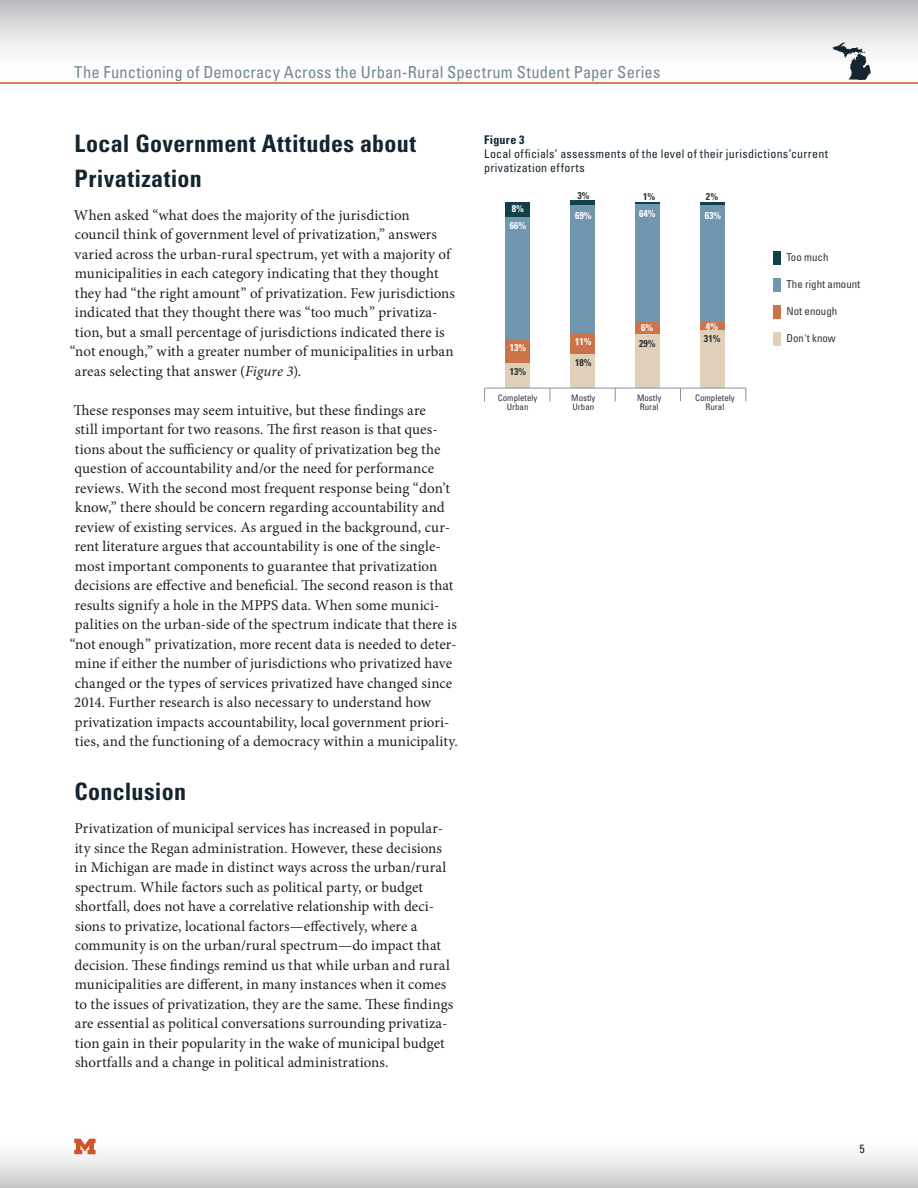
<style>
.page{position:relative;width:918px;height:1188px;background:#fff}
.page>*{position:absolute;margin:0;border:0;box-sizing:border-box;transform-origin:0 0}
.sub_title{font:700 condensed 24px/34.5px "Univers LT Std";letter-spacing:.015em;color:#14252f}
.t1{font:condensed 16.5px "Univers LT Std";letter-spacing:.01em;color:#718791}
.t2{font:15px/19.5px "Minion Pro";letter-spacing:.005em;color:#231f20}
.figure_title{font:condensed 12px/14.4px "Univers LT Std";letter-spacing:.025em;color:#14252f}
.figure_title-2{font:700 condensed 12px "Univers LT Std";letter-spacing:.025em;color:#14252f}
.t3{font:condensed 10.95px "Univers LT Std";color:#323436}
.t4{font:700 condensed 9.9px/17.1px "Univers LT Std";color:#fff}
.t5{font:700 condensed 9.9px "Univers LT Std";color:#323436}
.t6{font:condensed 8.85px/8.9px "Univers LT Std";color:#323436;text-align:center}
.s1{font-style:italic}
</style>
<div class="page">
<div style="left:0;top:1127px;width:918px;height:61px;background:linear-gradient(to bottom,#fff,#cfcfd1)"></div>
<div style="left:0;top:0;width:918px;height:84px;background:linear-gradient(to bottom,#c3c3c6,#fff)"></div>
<hr style="left:0;top:82px;width:918px;height:2px;background:#ce5327">
<svg style="left:832px;top:43px;width:39px;height:37px"></svg>
<svg style="left:74px;top:1139px;width:22px;height:15px"></svg>
<div style="left:506px;top:202px;width:24px;height:15px;background:#10414a"></div>
<div style="left:506px;top:217px;width:24px;height:122px;background:#7196b0"></div>
<div style="left:506px;top:339px;width:24px;height:24px;background:#cc7449"></div>
<div style="left:506px;top:363px;width:24px;height:25px;background:#dfd0b7"></div>
<div style="left:571px;top:200px;width:24px;height:6px;background:#10414a"></div>
<div style="left:571px;top:206px;width:24px;height:128px;background:#7196b0"></div>
<div style="left:571px;top:334px;width:24px;height:20px;background:#cc7449"></div>
<div style="left:571px;top:354px;width:24px;height:34px;background:#dfd0b7"></div>
<hr style="left:635px;top:202px;width:24px;height:2px;background:#10414a">
<div style="left:635px;top:204px;width:24px;height:119px;background:#7196b0"></div>
<div style="left:635px;top:323px;width:24px;height:11px;background:#cc7449"></div>
<div style="left:635px;top:334px;width:24px;height:54px;background:#dfd0b7"></div>
<svg style="left:700px;top:202px;width:24px;height:4px"></svg>
<div style="left:700px;top:206px;width:24px;height:117px;background:#7196b0"></div>
<div style="left:700px;top:323px;width:24px;height:7px;background:#cc7449"></div>
<div style="left:700px;top:330px;width:24px;height:58px;background:#dfd0b7"></div>
<svg style="left:615px;top:389px;width:1px;height:13px"></svg>
<svg style="left:745px;top:389px;width:1px;height:12px"></svg>
<svg style="left:680px;top:389px;width:1px;height:12px"></svg>
<svg style="left:484px;top:388px;width:1px;height:14px"></svg>
<svg style="left:549px;top:389px;width:1px;height:13px"></svg>
<div style="left:773px;top:332px;width:8px;height:13px;background:#dfd0b7"></div>
<div style="left:773px;top:278px;width:8px;height:14px;background:#7196b0"></div>
<div style="left:773px;top:305px;width:8px;height:14px;background:#cc7449"></div>
<div style="left:773px;top:251px;width:8px;height:14px;background:#10414a"></div>
<hr style="left:485px;top:388px;width:261px;height:1px;background:#89919a">
<p class="t1" style="left:74px;top:62px;width:588px">The Functioning of Democracy Across the Urban-Rural Spectrum Student Paper Series</p>
<p class="sub_title" style="left:75px;top:126px;width:343px">Local Government Attitudes about<br>Privatization</p>
<p class="t2" style="left:74px;top:205px;width:337px">When asked “what does the majority of the jurisdiction</p>
<p class="t2" style="left:75px;top:225px;width:364px">council think of government level of privatization,” answers</p>
<p class="t2" style="left:75px;top:244px;width:377px">varied across the urban-rural spectrum, yet with a majority of</p>
<p class="t2" style="left:75px;top:264px;width:365px">municipalities in each category indicating that they thought</p>
<p class="t2" style="left:75px;top:283px;width:382px">they had “the right amount” of privatization. Few jurisdictions</p>
<p class="t2" style="left:75px;top:303px;width:364px">indicated that they thought there was “too much” privatiza-</p>
<p class="t2" style="left:75px;top:322px;width:371px">tion, but a small percentage of jurisdictions indicated there is</p>
<p class="t2" style="left:70px;top:342px;width:386px">“not enough,” with a greater number of municipalities in urban</p>
<p class="t2" style="left:75px;top:361px;width:228px">areas selecting that answer (<span class="s1">Figure 3</span>).</p>
<p class="t2" style="left:73px;top:400px;width:354px">These responses may seem intuitive, but these findings are</p>
<p class="t2" style="left:75px;top:420px;width:364px">still important for two reasons. The first reason is that ques-</p>
<p class="t2" style="left:75px;top:439px;width:367px">tions about the sufficiency or quality of privatization beg the</p>
<p class="t2" style="left:75px;top:459px;width:361px">question of accountability and/or the need for performance</p>
<p class="t2" style="left:75px;top:478px;width:377px">reviews. With the second most frequent response being “don’t</p>
<p class="t2" style="left:75px;top:498px;width:371px">know,” there should be concern regarding accountability and</p>
<p class="t2" style="left:75px;top:517px;width:377px">review of existing services. As argued in the background, cur-</p>
<p class="t2" style="left:75px;top:537px;width:368px">rent literature argues that accountability is one of the single-</p>
<p class="t2" style="left:75px;top:556px;width:364px">most important components to guarantee that privatization</p>
<p class="t2" style="left:75px;top:576px;width:380px">decisions are effective and beneficial. The second reason is that</p>
<p class="t2" style="left:75px;top:595px;width:366px">results signify a hole in the MPPS data. When some munici-</p>
<p class="t2" style="left:75px;top:615px;width:383px">palities on the urban-side of the spectrum indicate that there is</p>
<p class="t2" style="left:70px;top:634px;width:388px">“not enough” privatization, more recent data is needed to deter-</p>
<p class="t2" style="left:75px;top:654px;width:379px">mine if either the number of jurisdictions who privatized have</p>
<p class="t2" style="left:75px;top:673px;width:379px">changed or the types of services privatized have changed since</p>
<p class="t2" style="left:74px;top:693px;width:359px">2014. Further research is also necessary to understand how</p>
<p class="t2" style="left:75px;top:712px;width:376px">privatization impacts accountability, local government priori-</p>
<p class="t2" style="left:75px;top:732px;width:385px">ties, and the functioning of a democracy within a municipality.</p>
<p class="sub_title" style="left:74px;top:774px;width:113px">Conclusion</p>
<p class="t2" style="left:74px;top:819px;width:380px">Privatization of municipal services has increased in popular&shy;ity since the Regan administration. However, these decisions in Michigan are made in distinct ways across the urban/rural spectrum. While factors such as political party, or budget shortfall, does not have a correlative relationship with deci&shy;sions to privatize, locational factors—effectively, where a community is on the urban/rural spectrum—do impact that decision. These findings remind us that while urban and rural municipalities are different, in many instances when it comes to the issues of privatization, they are the same. These findings are essential as political conversations surrounding privatiza&shy;tion gain in their popularity in the wake of municipal budget shortfalls and a change in political administrations.</p>
<p class="figure_title-2" style="left:484px;top:132px;width:42px">Figure 3</p>
<p class="figure_title" style="left:484px;top:146px;width:346px">Local officials’ assessments of the level of their jurisdictions’current privatization efforts</p>
<p class="t4" style="left:705px;top:206px;width:18px">63%</p>
<p class="t5" style="left:577px;top:189px;width:14px">3%</p>
<p class="t5" style="left:643px;top:191px;width:14px">1%</p>
<p class="t5" style="left:706px;top:191px;width:14px">2%</p>
<p class="t4" style="left:510px;top:200px;width:18px">8%<br>66%</p>
<p class="t4" style="left:639px;top:205px;width:18px">64%</p>
<p class="t4" style="left:575px;top:207px;width:18px">69%</p>
<p class="t3" style="left:787px;top:250px;width:43px">Too much</p>
<p class="t4" style="left:510px;top:339px;width:18px">13%</p>
<p class="t5" style="left:510px;top:366px;width:18px">13%</p>
<p class="t6" style="left:498px;top:393px;width:41px">Completely<br>Urban</p>
<p class="t4" style="left:641px;top:319px;width:14px">6%</p>
<p class="t4" style="left:706px;top:318px;width:14px">4%</p>
<p class="t4" style="left:575px;top:333px;width:18px">11%</p>
<p class="t5" style="left:639px;top:337px;width:18px">29%</p>
<p class="t5" style="left:704px;top:333px;width:18px">31%</p>
<p class="t5" style="left:575px;top:356px;width:18px">18%</p>
<p class="t6" style="left:571px;top:393px;width:26px;text-align:left">Mostly<br>Urban</p>
<p class="t6" style="left:637px;top:393px;width:26px">Mostly<br>Rural</p>
<p class="t6" style="left:695px;top:393px;width:41px">Completely<br>Rural</p>
<p class="t3" style="left:787px;top:277px;width:75px">The right amount</p>
<p class="t3" style="left:787px;top:304px;width:52px">Not enough</p>
<p class="t3" style="left:787px;top:332px;width:51px">Don't know</p>
<p class="figure_title" style="left:859px;top:1142px;width:7px">5</p>
</div>
